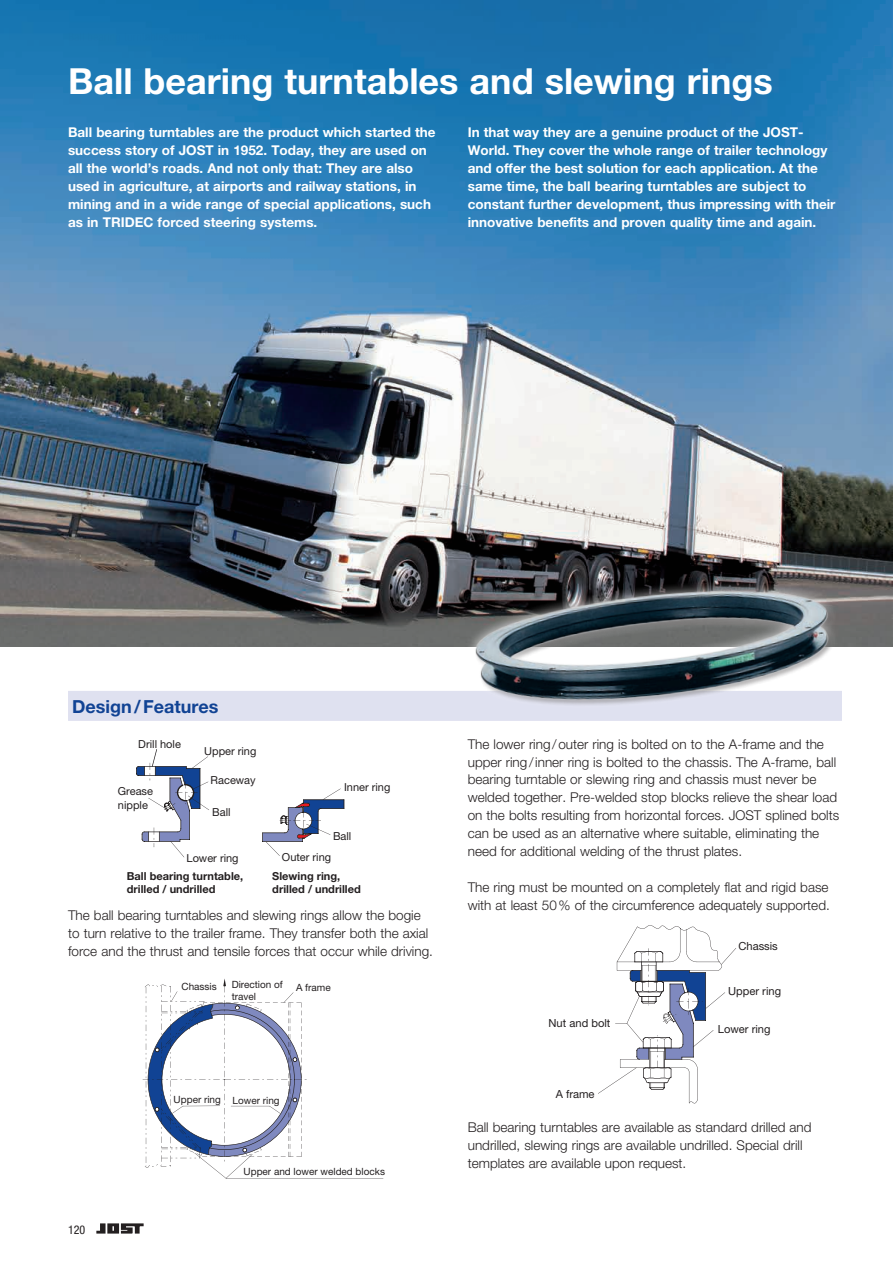
<style>
.page{position:relative;width:893px;height:1263px;background:#fff}
.page>*{position:absolute;margin:0;border:0;box-sizing:border-box;transform-origin:0 0}
.t1{font:700 36px "Helvetica Neue LT Pro";color:#fff}
.t2{font:700 18px "Helvetica Neue LT Pro";color:#114394}
.t3{font:300 13.5px/18px "Helvetica Neue LT Pro";color:#231f20}
.t4{font:700 13.5px/18px "Helvetica Neue LT Pro";color:#fff}
.t5{font:condensed 12px "Helvetica Neue LT Pro";color:#231f20}
.t6{font:11.1px/13.2px "Helvetica Neue LT Pro";color:#231f20}
.t7{font:700 11.1px/13.2px "Helvetica Neue LT Pro";color:#231f20}
.t8{font:9.9px "Helvetica Neue LT Pro";color:#231f20}
</style>
<div class="page">
<img style="left:96px;top:1224px;width:47px;height:9px">
<img style="left:0;top:0;width:893px;height:646px">
<div style="left:68px;top:691px;width:774px;height:30px;background:#dfe1f0"></div>
<svg style="left:143px;top:979px;width:164px;height:199px"></svg>
<svg style="left:136px;top:749px;width:208px;height:108px"></svg>
<svg style="left:598px;top:925px;width:138px;height:178px"></svg>
<svg style="left:460px;top:568px;width:385px;height:79px"></svg>
<img style="left:460px;top:572px;width:382px;height:133px">
<h1 class="t1" style="left:68px;top:58px;width:706px">Ball bearing turntables and slewing rings</h1>
<p class="t4" style="left:68px;top:123px;width:369px">Ball bearing turntables are the product which started the success story of JOST in 1952. Today, they are used on all the world’s roads. And not only that: They are also used in agriculture, at airports and railway stations, in mining and in a wide range of special applications, such as in TRIDEC forced steering systems.</p>
<p class="t4" style="left:468px;top:123px;width:369px">In that way they are a genuine product of the JOST-World. They cover the whole range of trailer technology and offer the best solution for each application. At the same time, the ball bearing turntables are subject to constant further development, thus impressing with their innovative benefits and proven quality time and again.</p>
<h2 class="t2" style="left:72px;top:695px;width:148px">Design/Features</h2>
<p class="t6" style="left:138px;top:737px;width:44px">Drill hole</p>
<p class="t6" style="left:118px;top:784px;width:37px">Grease nipple</p>
<p class="t6" style="left:204px;top:744px;width:54px">Upper ring</p>
<p class="t6" style="left:211px;top:773px;width:47px">Raceway</p>
<p class="t6" style="left:212px;top:805px;width:20px">Ball</p>
<p class="t6" style="left:344px;top:781px;width:48px">Inner ring</p>
<p class="t6" style="left:333px;top:829px;width:20px">Ball</p>
<p class="t6" style="left:187px;top:851px;width:54px">Lower ring</p>
<p class="t6" style="left:282px;top:850px;width:51px">Outer ring</p>
<p class="t7" style="left:127px;top:869px;width:118px">Ball bearing turntable, drilled / undrilled</p>
<p class="t7" style="left:272px;top:869px;width:90px">Slewing ring, drilled / undrilled</p>
<p class="t3" style="left:68px;top:906px;width:366px">The ball bearing turntables and slewing rings allow the bogie to turn relative to the trailer frame. They transfer both the axial force and the thrust and tensile forces that occur while driving.</p>
<p class="t8" style="left:181px;top:980px;width:37px">Chassis</p>
<p class="t8" style="left:232px;top:978px;width:53px">Direction of</p>
<p class="t8" style="left:296px;top:981px;width:36px">A frame</p>
<p class="t8" style="left:232px;top:990px;width:26px">travel</p>
<p class="t8" style="left:174px;top:1094px;width:107px">Upper ring Lower ring</p>
<p class="t5" style="left:68px;top:1223px;width:19px">120</p>
<p class="t8" style="left:244px;top:1165px;width:143px">Upper and lower welded blocks</p>
<p class="t3" style="left:468px;top:734px;width:373px">The lower ring/outer ring is bolted on to the A-frame and the upper ring/inner ring is bolted to the chassis. The A-frame, ball bearing turntable or slewing ring and chassis must never be welded together. Pre-welded stop blocks relieve the shear load on the bolts resulting from horizontal forces. JOST splined bolts can be used as an alternative where suitable, eliminating the need for additional welding of the thrust plates.</p>
<p class="t3" style="left:468px;top:878px;width:364px">The ring must be mounted on a completely flat and rigid base with at least 50% of the circumference adequately supported.</p>
<p class="t6" style="left:738px;top:939px;width:41px">Chassis</p>
<p class="t6" style="left:549px;top:1016px;width:63px">Nut and bolt</p>
<p class="t6" style="left:556px;top:1087px;width:40px">A frame</p>
<p class="t6" style="left:728px;top:984px;width:54px">Upper ring</p>
<p class="t6" style="left:718px;top:1022px;width:54px">Lower ring</p>
<p class="t3" style="left:468px;top:1118px;width:345px">Ball bearing turntables are available as standard drilled and undrilled, slewing rings are available undrilled. Special drill templates are available upon request.</p>
</div>
